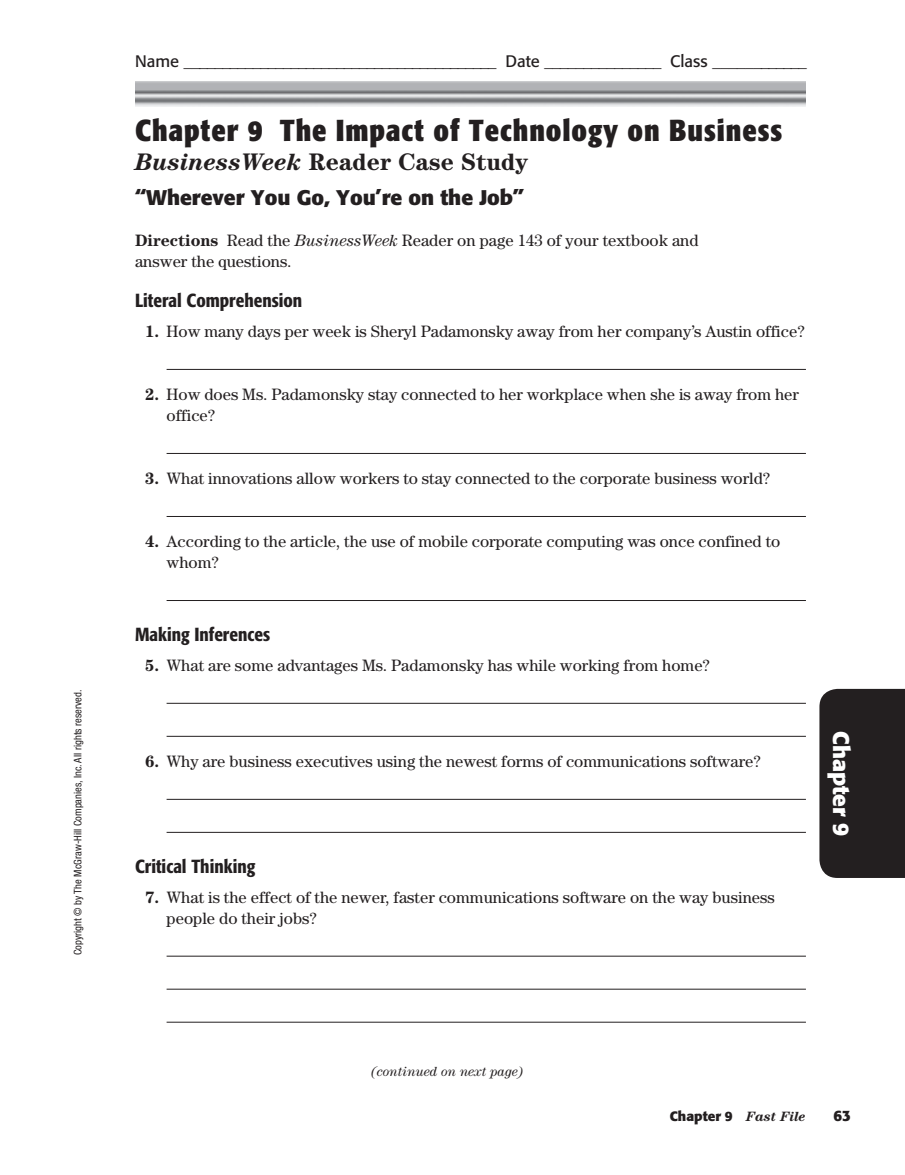
<style>
.page{position:relative;width:905px;height:1175px;background:#fff}
.page>*{position:absolute;margin:0;border:0;box-sizing:border-box;transform-origin:0 0}
.t1{font:700 30px "Formata OTF Cn";letter-spacing:.03em;color:#231f20}
.t2{font:700 24px "Century Std";color:#231f20}
.t3{font:700 22.5px "Formata OTF";color:#fff}
.t4{font:700 21px "Formata OTF";color:#231f20}
.t5{font:18.75px "Formata OTF Cn Md";color:#231f20}
.t6{font:16.5px/21px "Century Std";color:#231f20}
.t7{font:16.5px "Formata OTF";color:#231f20}
.t8{font:700 15px "Formata OTF";color:#231f20}
.t9{font:italic 13.5px "Century Std";color:#231f20}
.t10{font:700 13.5px "Formata OTF";color:#231f20}
.t11{font:condensed 10.5px "Helvetica Neue LT Std";color:#231f20}
.s1{font-style:italic}
.s2{font-weight:700}
.s3{font-family:"Century Std";font-style:italic}
</style>
<div class="page">
<div style="left:819px;top:689px;width:85px;height:189px;background:#231f20"></div>
<hr style="left:166px;top:369px;width:640px;height:1px;background:#231f20">
<hr style="left:166px;top:453px;width:640px;height:1px;background:#231f20">
<hr style="left:166px;top:516px;width:640px;height:1px;background:#231f20">
<hr style="left:166px;top:600px;width:640px;height:1px;background:#231f20">
<hr style="left:166px;top:703px;width:640px;height:1px;background:#231f20">
<hr style="left:166px;top:736px;width:640px;height:1px;background:#231f20">
<hr style="left:166px;top:799px;width:640px;height:1px;background:#231f20">
<hr style="left:166px;top:832px;width:640px;height:1px;background:#231f20">
<hr style="left:166px;top:955px;width:640px;height:1px;background:#231f20">
<hr style="left:166px;top:988px;width:640px;height:1px;background:#231f20">
<hr style="left:166px;top:1021px;width:640px;height:1px;background:#231f20">
<p class="t11" style="left:74px;top:955px;width:267px;rotate:-90deg">Copyright © by The McGraw-Hill Companies, Inc. All rights reserved.</p>
<p class="t7" style="left:135px;top:54px;width:673px">Name _________________________________________ Date _______________ Class ____________</p>
<h1 class="t1" style="left:135px;top:118px;width:648px">Chapter 9 The Impact of Technology on Business</h1>
<h2 class="t2" style="left:135px;top:154px;width:394px"><span class="s1">BusinessWeek</span> Reader Case Study</h2>
<p class="t4" style="left:135px;top:189px;width:390px">“Wherever You Go, You’re on the Job”</p>
<p class="t6" style="left:135px;top:231px;width:565px"><span class="s2">Directions</span> Read the <span class="s1">BusinessWeek</span> Reader on page 143 of your textbook and answer the questions.</p>
<p class="t5" style="left:135px;top:292px;width:169px">Literal Comprehension</p>
<p class="t6" style="left:145px;top:322px;width:661px"><span class="s2">1.</span> How many days per week is Sheryl Padamonsky away from her company’s Austin office?</p>
<p class="t6" style="left:167px;top:385px;width:634px;text-indent:-21px"><span class="s2">2.</span> How does Ms. Padamonsky stay connected to her workplace when she is away from her office?</p>
<p class="t6" style="left:145px;top:469px;width:626px"><span class="s2">3.</span> What innovations allow workers to stay connected to the corporate business world?</p>
<p class="t6" style="left:167px;top:532px;width:615px;text-indent:-21px"><span class="s2">4.</span> According to the article, the use of mobile corporate computing was once confined to whom?</p>
<p class="t5" style="left:135px;top:626px;width:137px">Making Inferences</p>
<p class="t6" style="left:145px;top:656px;width:566px"><span class="s2">5.</span> What are some advantages Ms. Padamonsky has while working from home?</p>
<p class="t6" style="left:145px;top:752px;width:617px"><span class="s2">6.</span> Why are business executives using the newest forms of communications software?</p>
<p class="t5" style="left:135px;top:858px;width:122px">Critical Thinking</p>
<p class="t6" style="left:167px;top:888px;width:609px;text-indent:-21px"><span class="s2">7.</span> What is the effect of the newer, faster communications software on the way business people do their jobs?</p>
<h3 class="t3" style="left:851px;top:731px;width:106px;rotate:90deg">Chapter 9</h3>
<p class="t9" style="left:370px;top:1067px;width:155px">(continued on next page)</p>
<p class="t10" style="left:669px;top:1110px;width:138px">Chapter 9 <span class="s3">Fast File</span></p>
<p class="t8" style="left:833px;top:1109px;width:19px">63</p>
</div>
